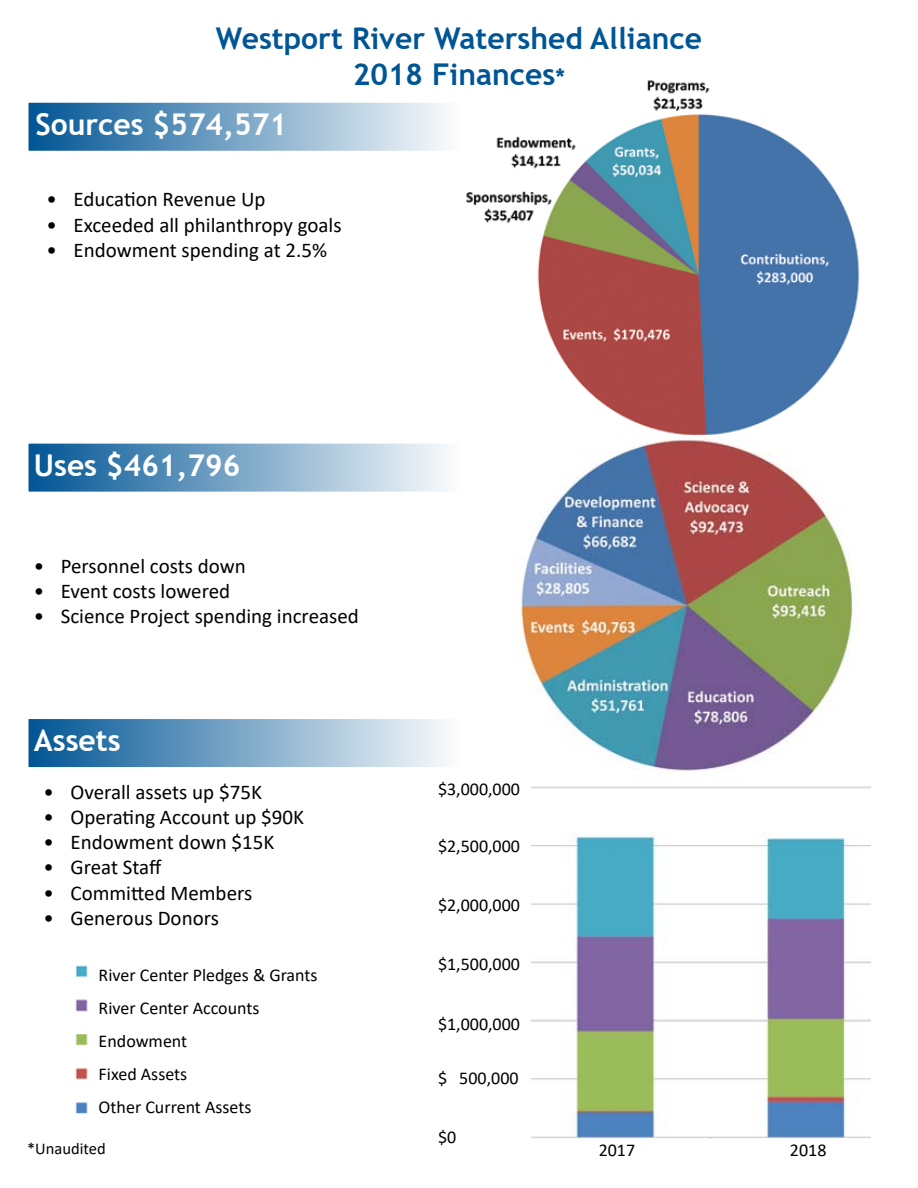
<style>
.page{position:relative;width:918px;height:1188px;background:#fff}
.page>*{position:absolute;margin:0;border:0;box-sizing:border-box;transform-origin:0 0}
.t1{font:700 30px/36px "Trebuchet MS";color:#005595;text-align:center}
.t2{font:700 30px "Trebuchet MS";color:#fff}
.t3{font:21px "Calibri";color:#000}
.t4{font:18px/33px "Calibri";color:#000}
.t5{font:16.5px "Calibri";color:#000}
.s1{font-size:22.5px}
</style>
<div class="page">
<img style="left:519px;top:439px;width:335px;height:332px">
<img style="left:466px;top:80px;width:394px;height:355px">
<div style="left:27px;top:101px;width:434px;height:51px;background:linear-gradient(to right,#005594,#fcfdfd);border:2px solid #fff"></div>
<div style="left:27px;top:718px;width:434px;height:51px;background:linear-gradient(to right,#005594,#fcfdfd);border:2px solid #fff"></div>
<div style="left:27px;top:442px;width:434px;height:51px;background:linear-gradient(to right,#005594,#fcfdfd);border:2px solid #fff"></div>
<img style="left:531px;top:786px;width:339px;height:353px">
<img style="left:75px;top:965px;width:13px;height:149px">
<h1 class="t1" style="left:216px;top:20px;width:488px">Westport River Watershed Alliance<br>2018 Finances<span class="s1">*</span></h1>
<h1 class="t2" style="left:35px;top:106px;width:253px">Sources $574,571</h1>
<p class="t3" style="left:46px;top:185px;width:221px">• Education Revenue Up</p>
<p class="t3" style="left:46px;top:210px;width:297px">• Exceeded all philanthropy goals</p>
<p class="t3" style="left:46px;top:235px;width:282px">• Endowment spending at 2.5%</p>
<h1 class="t2" style="left:34px;top:446px;width:208px">Uses $461,796</h1>
<p class="t3" style="left:34px;top:552px;width:214px">• Personnel costs down</p>
<p class="t3" style="left:34px;top:577px;width:198px">• Event costs lowered</p>
<p class="t3" style="left:34px;top:602px;width:327px">• Science Project spending increased</p>
<h1 class="t2" style="left:34px;top:722px;width:88px">Assets</h1>
<p class="t3" style="left:43px;top:777px;width:220px">• Overall assets up $75K</p>
<p class="t3" style="left:43px;top:802px;width:262px">• Operating Account up $90K</p>
<p class="t3" style="left:43px;top:828px;width:232px">• Endowment down $15K</p>
<p class="t3" style="left:43px;top:853px;width:120px">• Great Staff</p>
<p class="t3" style="left:43px;top:878px;width:210px">• Committed Members</p>
<p class="t3" style="left:43px;top:903px;width:177px">• Generous Donors</p>
<p class="t4" style="left:99px;top:958px;width:220px">River Center Pledges &amp; Grants<br>River Center Accounts<br>Endowment<br>Fixed Assets<br>Other Current Assets</p>
<p class="t5" style="left:27px;top:1137px;width:80px">*Unaudited</p>
<p class="t4" style="left:438px;top:772px;width:84px">$3,000,000</p>
<p class="t4" style="left:438px;top:829px;width:84px">$2,500,000</p>
<p class="t4" style="left:438px;top:888px;width:84px">$2,000,000</p>
<p class="t4" style="left:438px;top:947px;width:84px">$1,500,000</p>
<p class="t4" style="left:438px;top:1008px;width:84px">$1,000,000</p>
<p class="t4" style="left:438px;top:1061px;width:82px">$ 500,000</p>
<p class="t4" style="left:438px;top:1120px;width:20px">$0</p>
<p class="t4" style="left:599px;top:1133px;width:38px">2017</p>
<p class="t4" style="left:790px;top:1133px;width:38px">2018</p>
</div>
